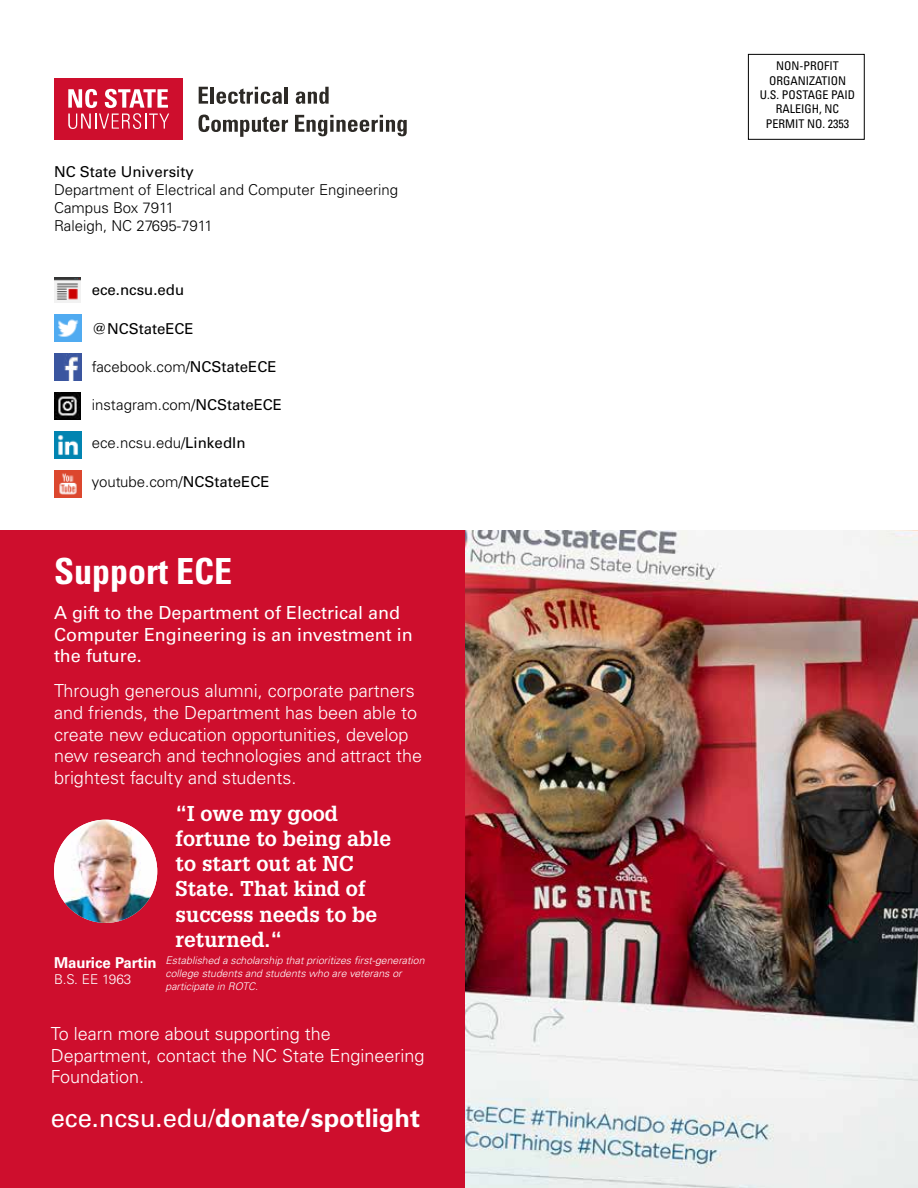
<style>
.page{position:relative;width:918px;height:1188px;background:#fff}
.page>*{position:absolute;margin:0;border:0;box-sizing:border-box;transform-origin:0 0}
.t1{font:700 condensed 36px "Univers LT Std";color:#fff}
.t2{font:700 25.5px "Univers LT Std";color:#fff}
.t3{font:700 21px/25.2px "Glypha LT Std";color:#fff}
.t4{font:300 18px/21.6px "Univers LT Std";color:#fff}
.t5{font:18px/21.6px "Univers LT Std";color:#fff}
.t6{font:300 15px/18px "Univers LT Std";color:#000}
.t7{font:15px "Univers LT Std";color:#000}
.t8{font:700 15px "Univers LT Std";color:#fff}
.t9{font:300 13.5px "Univers LT Std";color:#fff}
.t10{font:condensed 12px/14.4px "Univers LT Std";color:#000;text-align:center}
.t11{font:italic 300 10.5px/12.6px "Univers LT Std";color:#fff}
.s1{font-weight:400}
</style>
<div class="page">
<svg style="left:199px;top:87px;width:9px;height:17px"></svg>
<hr style="left:210px;top:87px;width:4px;height:17px;background:#2d2a26">
<svg style="left:216px;top:87px;width:66px;height:17px"></svg>
<hr style="left:285px;top:87px;width:3px;height:17px;background:#2d2a26">
<svg style="left:296px;top:87px;width:33px;height:17px"></svg>
<svg style="left:199px;top:115px;width:89px;height:22px"></svg>
<svg style="left:295px;top:115px;width:112px;height:21px"></svg>
<div style="left:54px;top:78px;width:129px;height:62px;background:#ce0e2d"></div>
<svg style="left:68px;top:89px;width:101px;height:40px"></svg>
<img style="left:54px;top:354px;width:27px;height:27px">
<img style="left:54px;top:393px;width:27px;height:27px">
<img style="left:54px;top:432px;width:27px;height:27px">
<img style="left:464px;top:530px;width:454px;height:658px">
<img style="left:54px;top:315px;width:27px;height:27px">
<img style="left:54px;top:471px;width:27px;height:27px">
<img style="left:54px;top:278px;width:27px;height:25px">
<div style="left:0;top:530px;width:464px;height:658px;background:#ce0e2d"></div>
<img style="left:54px;top:820px;width:103px;height:103px;border-radius:52px">
<div style="left:748px;top:54px;width:117px;height:86px;border:1px solid #000"></div>
<p class="t7" style="left:54px;top:163px;width:141px">NC State University</p>
<p class="t6" style="left:54px;top:181px;width:346px">Department of Electrical and Computer Engineering<br>Campus Box 7911<br>Raleigh, NC 27695-7911</p>
<p class="t7" style="left:92px;top:281px;width:94px">ece.ncsu.edu</p>
<p class="t7" style="left:92px;top:319px;width:103px">@NCStateECE</p>
<p class="t6" style="left:92px;top:358px;width:186px">facebook.com/<span class="s1">NCStateECE</span></p>
<p class="t6" style="left:92px;top:396px;width:192px">instagram.com/<span class="s1">NCStateECE</span></p>
<p class="t6" style="left:92px;top:434px;width:155px">ece.ncsu.edu/<span class="s1">LinkedIn</span></p>
<p class="t6" style="left:92px;top:472px;width:179px">youtube.com/<span class="s1">NCStateECE</span></p>
<h1 class="t1" style="left:54px;top:549px;width:180px">Support ECE</h1>
<p class="t5" style="left:54px;top:602px;width:360px">A gift to the Department of Electrical and<br>Computer Engineering is an investment in the future.</p>
<p class="t4" style="left:54px;top:680px;width:370px">Through generous alumni, corporate partners and friends, the Department has been able to create new education opportunities, develop new research and technologies and attract the brightest faculty and students.</p>
<p class="t3" style="left:176px;top:800px;width:217px">“I owe my good fortune to being able to start out at NC<br>State. That kind of success needs to be returned.“</p>
<p class="t8" style="left:54px;top:954px;width:104px">Maurice Partin</p>
<p class="t9" style="left:54px;top:971px;width:79px">B.S. EE 1963</p>
<p class="t11" style="left:166px;top:954px;width:261px">Established a scholarship that prioritizes first-generation college students and students who are veterans or participate in ROTC.</p>
<p class="t4" style="left:51px;top:1023px;width:375px">To learn more about supporting the<br>Department, contact the NC State Engineering<br>Foundation.</p>
<h2 class="t2" style="left:51px;top:1103px;width:371px"><span class="s1">ece.ncsu.edu/</span>donate/spotlight</h2>
<p class="t10" style="left:760px;top:59px;width:97px">NON-PROFIT<br>ORGANIZATION<br>U.S. POSTAGE PAID<br>RALEIGH, NC<br>PERMIT NO. 2353</p>
</div>
